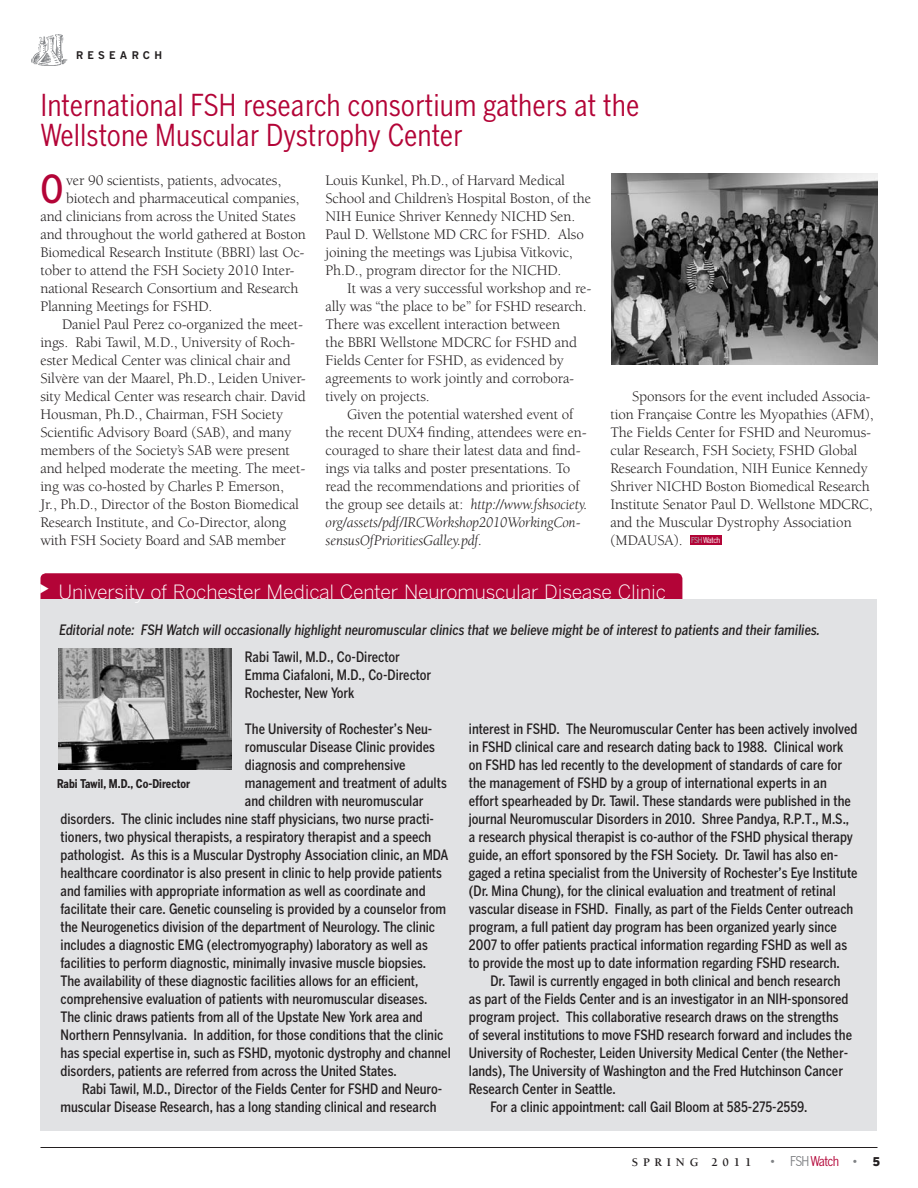
<style>
.page{position:relative;width:918px;height:1188px;background:#fff}
.page>*{position:absolute;margin:0;border:0;box-sizing:border-box;transform-origin:0 0}
.t1{font:500 condensed 38.4px "Benton Gothic";color:#b30437}
.t2{font:condensed 30px/30px "Benton Gothic";color:#b30437}
.t3{font:300 19.5px "Benton Gothic";letter-spacing:-.01em;color:#fff}
.body_copy{font:15px/18px "Berkeley";letter-spacing:-.01em;color:#231f20}
.Sidebar_body_-_red{font:500 condensed 14.25px/18px "Benton Gothic";color:#231f20}
.Sidebar_body_-_red-2{font:italic 500 condensed 14.25px "Benton Gothic";color:#231f20}
.t4{font:condensed 13.5px "Benton Gothic";letter-spacing:-.055em;color:#b30437}
.t5{font:700 condensed 12px "Benton Gothic";color:#231f20}
.t6{font:700 12px "Berkeley";letter-spacing:.4em;color:#231f20}
.t7{font:900 12px "Benton Gothic";color:#231f20}
.t8{font:700 10.5px "Benton Gothic";letter-spacing:.4em;color:#231f20}
.t9{font:condensed 8.1px "Benton Gothic";letter-spacing:-.055em;color:#fff}
.s1{font-style:italic}
.s2{color:#b2b3b7}
.s3{font-weight:900;font-stretch:normal;font-size:7.5px;color:#808285}
.s4{color:#808285}
</style>
<div class="page">
<hr style="left:40px;top:1147px;width:838px;height:1px;background:#231f20">
<div style="left:41px;top:573px;width:641px;height:38px;background:#b30437;border-radius:5px"></div>
<div style="left:40px;top:599px;width:838px;height:532px;background:#e1e2e4"></div>
<img style="left:59px;top:648px;width:172px;height:122px">
<img style="left:32px;top:34px;width:36px;height:31px">
<img style="left:611px;top:174px;width:267px;height:190px">
<div style="left:690px;top:535px;width:31px;height:9px;background:#b30437"></div>
<p class="t8" style="left:76px;top:48px;width:88px">RESEARCH</p>
<p class="t2" style="left:40px;top:89px;width:600px">International FSH research consortium gathers at the<br>Wellstone Muscular Dystrophy Center</p>
<p class="t1" style="left:40px;top:166px;width:25px">O</p>
<p class="body_copy" style="left:66px;top:171px;width:217px">ver 90 scientists, patients, advocates,</p>
<p class="body_copy" style="left:66px;top:189px;width:235px">biotech and pharmaceutical companies,</p>
<p class="body_copy" style="left:40px;top:207px;width:257px">and clinicians from across the United States</p>
<p class="body_copy" style="left:40px;top:225px;width:267px">and throughout the world gathered at Boston</p>
<p class="body_copy" style="left:40px;top:243px;width:266px">Biomedical Research Institute (BBRI) last Oc-</p>
<p class="body_copy" style="left:40px;top:261px;width:256px">tober to attend the FSH Society 2010 Inter-</p>
<p class="body_copy" style="left:40px;top:279px;width:260px">national Research Consortium and Research</p>
<p class="body_copy" style="left:40px;top:297px;width:173px">Planning Meetings for FSHD.</p>
<p class="body_copy" style="left:40px;top:315px;width:267px;text-indent:22px">Daniel Paul Perez co-organized the meet&shy;ings. Rabi Tawil, M.D., University of Roch&shy;ester Medical Center was clinical chair and Silvère van der Maarel, Ph.D., Leiden Univer&shy;sity Medical Center was research chair. David Housman, Ph.D., Chairman, FSH Society Scientific Advisory Board (SAB), and many members of the Society’s SAB were present and helped moderate the meeting. The meet&shy;ing was co-hosted by Charles P. Emerson,<br>Jr., Ph.D., Director of the Boston Biomedical Research Institute, and Co-Director, along with FSH Society Board and SAB member</p>
<p class="body_copy" style="left:326px;top:171px;width:267px">Louis Kunkel, Ph.D., of Harvard Medical School and Children’s Hospital Boston, of the NIH Eunice Shriver Kennedy NICHD Sen.<br>Paul D. Wellstone MD CRC for FSHD. Also joining the meetings was Ljubisa Vitkovic, Ph.D., program director for the NICHD.</p>
<p class="body_copy" style="left:326px;top:279px;width:267px;text-indent:22px">It was a very successful workshop and re&shy;ally was “the place to be” for FSHD research.<br>There was excellent interaction between<br>the BBRI Wellstone MDCRC for FSHD and Fields Center for FSHD, as evidenced by agreements to work jointly and corrobora&shy;tively on projects.</p>
<p class="body_copy" style="left:326px;top:405px;width:264px;text-indent:22px">Given the potential watershed event of the recent DUX4 finding, attendees were en&shy;couraged to share their latest data and find&shy;ings via talks and poster presentations. To read the recommendations and priorities of the group see details at: <span class="s1">http://www.fshsociety. org/assets/pdf/IRCWorkshop2010WorkingCon&shy;sensusOfPrioritiesGalley.pdf.</span></p>
<p class="body_copy" style="left:610px;top:387px;width:265px;text-indent:22px">Sponsors for the event included Associa&shy;tion Française Contre les Myopathies (AFM), The Fields Center for FSHD and Neuromus&shy;cular Research, FSH Society, FSHD Global Research Foundation, NIH Eunice Kennedy Shriver NICHD Boston Biomedical Research Institute Senator Paul D. Wellstone MDCRC, and the Muscular Dystrophy Association (MDAUSA).</p>
<p class="t9" style="left:691px;top:535px;width:31px"><span class="s2">FSH</span>Watch</p>
<p class="t3" style="left:58px;top:580px;width:609px">University of Rochester Medical Center Neuromuscular Disease Clinic</p>
<p class="Sidebar_body_-_red-2" style="left:59px;top:621px;width:762px">Editorial note: FSH Watch will occasionally highlight neuromuscular clinics that we believe might be of interest to patients and their families.</p>
<p class="Sidebar_body_-_red" style="left:245px;top:647px;width:156px">Rabi Tawil, M.D., Co-Director</p>
<p class="Sidebar_body_-_red" style="left:245px;top:665px;width:188px">Emma Ciafaloni, M.D., Co-Director</p>
<p class="Sidebar_body_-_red" style="left:245px;top:683px;width:111px">Rochester, New York</p>
<p class="Sidebar_body_-_red" style="left:245px;top:719px;width:189px">The University of Rochester’s Neu-</p>
<p class="Sidebar_body_-_red" style="left:245px;top:737px;width:192px">romuscular Disease Clinic provides</p>
<p class="Sidebar_body_-_red" style="left:245px;top:755px;width:162px">diagnosis and comprehensive</p>
<p class="Sidebar_body_-_red" style="left:245px;top:773px;width:203px">management and treatment of adults</p>
<p class="Sidebar_body_-_red" style="left:245px;top:791px;width:180px">and children with neuromuscular</p>
<p class="Sidebar_body_-_red" style="left:61px;top:809px;width:375px">disorders. The clinic includes nine staff physicians, two nurse practi-</p>
<p class="Sidebar_body_-_red" style="left:61px;top:827px;width:372px">tioners, two physical therapists, a respiratory therapist and a speech</p>
<p class="Sidebar_body_-_red" style="left:61px;top:845px;width:389px">pathologist. As this is a Muscular Dystrophy Association clinic, an MDA</p>
<p class="Sidebar_body_-_red" style="left:61px;top:863px;width:383px">healthcare coordinator is also present in clinic to help provide patients</p>
<p class="Sidebar_body_-_red" style="left:61px;top:881px;width:367px">and families with appropriate information as well as coordinate and</p>
<p class="Sidebar_body_-_red" style="left:61px;top:899px;width:387px">facilitate their care. Genetic counseling is provided by a counselor from</p>
<p class="Sidebar_body_-_red" style="left:61px;top:917px;width:376px">the Neurogenetics division of the department of Neurology. The clinic</p>
<p class="Sidebar_body_-_red" style="left:61px;top:935px;width:369px">includes a diagnostic EMG (electromyography) laboratory as well as</p>
<p class="Sidebar_body_-_red" style="left:61px;top:953px;width:367px">facilities to perform diagnostic, minimally invasive muscle biopsies.</p>
<p class="Sidebar_body_-_red" style="left:61px;top:971px;width:359px">The availability of these diagnostic facilities allows for an efficient,</p>
<p class="Sidebar_body_-_red" style="left:61px;top:989px;width:368px">comprehensive evaluation of patients with neuromuscular diseases.</p>
<p class="Sidebar_body_-_red" style="left:61px;top:1007px;width:364px">The clinic draws patients from all of the Upstate New York area and</p>
<p class="Sidebar_body_-_red" style="left:61px;top:1025px;width:384px">Northern Pennsylvania. In addition, for those conditions that the clinic</p>
<p class="Sidebar_body_-_red" style="left:61px;top:1043px;width:392px">has special expertise in, such as FSHD, myotonic dystrophy and channel</p>
<p class="Sidebar_body_-_red" style="left:61px;top:1061px;width:338px">disorders, patients are referred from across the United States.</p>
<p class="Sidebar_body_-_red" style="left:61px;top:1079px;width:383px;text-indent:22px">Rabi Tawil, M.D., Director of the Fields Center for FSHD and Neuro&shy;muscular Disease Research, has a long standing clinical and research</p>
<p class="Sidebar_body_-_red" style="left:469px;top:719px;width:390px">interest in FSHD. The Neuromuscular Center has been actively involved in FSHD clinical care and research dating back to 1988. Clinical work on FSHD has led recently to the development of standards of care for the management of FSHD by a group of international experts in an effort spearheaded by Dr. Tawil. These standards were published in the journal Neuromuscular Disorders in 2010. Shree Pandya, R.P.T., M.S., a research physical therapist is co-author of the FSHD physical therapy guide, an effort sponsored by the FSH Society. Dr. Tawil has also en&shy;gaged a retina specialist from the University of Rochester’s Eye Institute (Dr. Mina Chung), for the clinical evaluation and treatment of retinal vascular disease in FSHD. Finally, as part of the Fields Center outreach program, a full patient day program has been organized yearly since 2007 to offer patients practical information regarding FSHD as well as to provide the most up to date information regarding FSHD research.</p>
<p class="Sidebar_body_-_red" style="left:469px;top:971px;width:385px;text-indent:22px">Dr. Tawil is currently engaged in both clinical and bench research as part of the Fields Center and is an investigator in an NIH-sponsored program project. This collaborative research draws on the strengths of several institutions to move FSHD research forward and includes the University of Rochester, Leiden University Medical Center (the Nether&shy;lands), The University of Washington and the Fred Hutchinson Cancer Research Center in Seattle.</p>
<p class="Sidebar_body_-_red" style="left:490px;top:1097px;width:319px">For a clinic appointment: call Gail Bloom at 585-275-2559.</p>
<p class="t5" style="left:57px;top:776px;width:135px">Rabi Tawil, M.D., Co-Director</p>
<p class="t6" style="left:632px;top:1155px;width:121px">SPRING 2011</p>
<p class="t4" style="left:771px;top:1153px;width:88px"><span class="s3">•</span> <span class="s4">FSH</span>Watch <span class="s3">•</span></p>
<p class="t7" style="left:873px;top:1154px;width:9px">5</p>
</div>
